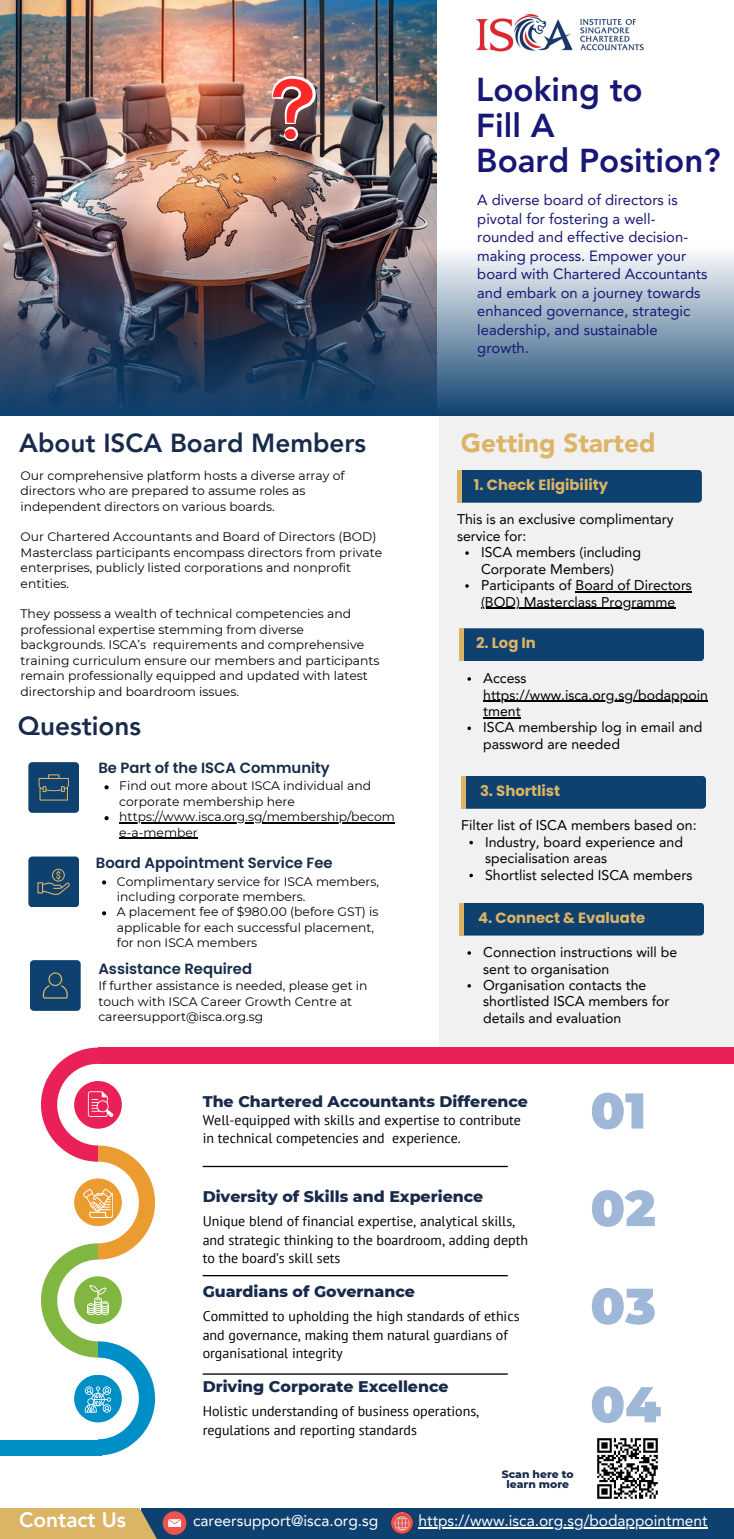
<style>
.page{position:relative;width:734px;height:1539px;background:#fff}
.page>*{position:absolute;margin:0;border:0;box-sizing:border-box;transform-origin:0 0}
.t1{font:900 50.23px "Montserrat";color:#9fb8d8}
.t2{font:800 33.07px/35.4px "Avenir LT Pro";color:#181775}
.t3{font:800 26.07px "Avenir LT Pro";color:#182b4b}
.t4{font:900 26.07px "Avenir LT Pro";color:#dbb466}
.t5{font:800 20.82px "Avenir LT Pro";color:#fff}
.t6{font:800 15.75px "Montserrat";color:#182b4b}
.t7{font:15.58px "Avenir LT Pro";color:#fff}
.t8{font:14.88px/18.6px "Avenir LT Pro";color:#181775}
.t9{font:600 14.88px "Poppins";color:#182b4b}
.t10{font:700 14.88px "Poppins";color:#dbb466}
.t11{font:14px/16.4px "Avenir LT Pro";color:#000}
.t12{font:14px/18.7px "PT Sans";color:#000}
.t13{font:12.25px/15.4px "Montserrat";color:#000}
.t14{font:800 10.67px/9.8px "Montserrat";color:#182b4b;text-align:center}
</style>
<div class="page">
<div style="left:439px;top:416px;width:295px;height:631px;background:#f1f1f1"></div>
<img style="left:0;top:0;width:436px;height:224px">
<img style="left:0;top:224px;width:734px;height:191px">
<div style="left:141px;top:1507px;width:593px;height:31px;background:#0e416f"></div>
<svg style="left:0;top:1507px;width:274px;height:31px;fill:#dbb466"></svg>
<div style="left:464px;top:903px;width:240px;height:32px;background:#0e416f"></div>
<div style="left:459px;top:902px;width:5px;height:33px;background:#dbb466"></div>
<svg style="left:467px;top:984px;width:4px;height:3px"></svg>
<div style="left:466px;top:776px;width:240px;height:32px;background:#0e416f"></div>
<div style="left:461px;top:775px;width:5px;height:33px;background:#dbb466"></div>
<svg style="left:469px;top:840px;width:4px;height:4px"></svg>
<svg style="left:469px;top:873px;width:4px;height:4px"></svg>
<div style="left:464px;top:628px;width:240px;height:33px;background:#0e416f"></div>
<div style="left:459px;top:628px;width:5px;height:33px;background:#dbb466"></div>
<hr style="left:483px;top:700px;width:225px;height:2px;background:#000">
<hr style="left:483px;top:717px;width:38px;height:1px;background:#000">
<svg style="left:467px;top:726px;width:4px;height:4px"></svg>
<div style="left:462px;top:470px;width:240px;height:32px;background:#0e416f"></div>
<div style="left:457px;top:470px;width:5px;height:32px;background:#dbb466"></div>
<svg style="left:465px;top:551px;width:4px;height:4px"></svg>
<svg style="left:465px;top:584px;width:4px;height:3px"></svg>
<hr style="left:575px;top:591px;width:117px;height:1px;background:#000">
<hr style="left:481px;top:607px;width:194px;height:2px;background:#000">
<div style="left:163px;top:1511px;width:23px;height:23px;background:#ef5350;border-radius:50%"></div>
<svg style="left:168px;top:1519px;width:13px;height:7px"></svg>
<img style="left:391px;top:1512px;width:21px;height:21px">
<svg style="left:271px;top:73px;width:46px;height:68px;background:#a66161"></svg>
<div style="left:28px;top:762px;width:51px;height:50px;background:#0e416f;border-radius:4px"></div>
<svg style="left:39px;top:774px;width:30px;height:26px"></svg>
<svg style="left:104px;top:785px;width:5px;height:4px"></svg>
<svg style="left:104px;top:816px;width:5px;height:4px"></svg>
<hr style="left:119px;top:822px;width:276px;height:1px;background:#000">
<hr style="left:119px;top:837px;width:79px;height:1px;background:#000">
<div style="left:28px;top:856px;width:51px;height:51px;background:#0e416f;border-radius:4px"></div>
<svg style="left:37px;top:868px;width:33px;height:27px"></svg>
<svg style="left:102px;top:880px;width:4px;height:4px"></svg>
<svg style="left:102px;top:911px;width:4px;height:4px"></svg>
<div style="left:30px;top:960px;width:51px;height:50px;background:#0e416f;border-radius:4px"></div>
<svg style="left:43px;top:972px;width:25px;height:26px"></svg>
<img style="left:475px;top:13px;width:169px;height:39px">
<hr style="left:418px;top:1527px;width:289px;height:1px;background:#fff">
<div style="left:98px;top:1047px;width:636px;height:16px;background:#e92156"></div>
<div style="left:0;top:1439px;width:101px;height:16px;background:#008ec6"></div>
<svg style="left:41px;top:1047px;width:114px;height:408px"></svg>
<hr style="left:203px;top:1373px;width:305px;height:1px;background:#000">
<hr style="left:203px;top:1274px;width:305px;height:2px;background:#000">
<hr style="left:203px;top:1165px;width:305px;height:2px;background:#000">
<img style="left:597px;top:1438px;width:61px;height:61px">
<p class="t2" style="left:476px;top:75px;width:246px">Looking to<br>Fill A<br>Board Position?</p>
<h4 class="t3" style="left:19px;top:432px;width:348px">About ISCA Board Members</h4>
<h6 class="t13" style="left:21px;top:467px;width:325px">Our comprehensive platform hosts a diverse array of directors who are prepared to assume roles as independent directors on various boards.</h6>
<p class="t13" style="left:21px;top:529px;width:363px">Our Chartered Accountants and Board of Directors (BOD)<br>Masterclass participants encompass directors from private enterprises, publicly listed corporations and nonprofit entities.</p>
<p class="t13" style="left:21px;top:606px;width:360px">They possess a wealth of technical competencies and professional expertise stemming from diverse backgrounds. ISCA’s requirements and comprehensive training curriculum ensure our members and participants remain professionally equipped and updated with latest directorship and boardroom issues.</p>
<h4 class="t3" style="left:18px;top:714px;width:125px">Questions</h4>
<h4 class="t9" style="left:98px;top:757px;width:233px">Be Part of the ISCA Community</h4>
<p class="t13" style="left:119px;top:778px;width:253px">Find out more about ISCA individual and corporate membership here</p>
<p class="t13" style="left:119px;top:809px;width:277px">https://www.isca.org.sg/membership/becom e-a-member</p>
<h4 class="t9" style="left:96px;top:852px;width:238px">Board Appointment Service Fee</h4>
<p class="t13" style="left:117px;top:873px;width:264px">Complimentary service for ISCA members, including corporate members.</p>
<h2 class="t13" style="left:117px;top:904px;width:263px">A placement fee of $980.00 (before GST) is applicable for each successful placement, for non ISCA members</h2>
<p class="t9" style="left:98px;top:958px;width:155px">Assistance Required</p>
<h6 class="t13" style="left:98px;top:977px;width:271px">If further assistance is needed, please get in touch with ISCA Career Growth Centre at careersupport@isca.org.sg</h6>
<h4 class="t8" style="left:477px;top:192px;width:232px">A diverse board of directors is pivotal for fostering a well&shy;rounded and effective decision&shy;making process. Empower your board with Chartered Accountants and embark on a journey towards enhanced governance, strategic leadership, and sustainable growth.</h4>
<p class="t4" style="left:461px;top:432px;width:196px">Getting Started</p>
<h4 class="t10" style="left:474px;top:474px;width:136px">1. Check Eligibility</h4>
<h4 class="t11" style="left:457px;top:512px;width:218px">This is an exclusive complimentary service for:</h4>
<p class="t11" style="left:481px;top:545px;width:161px">ISCA members (including<br>Corporate Members)</p>
<p class="t11" style="left:481px;top:578px;width:212px">Participants of Board of Directors</p>
<p class="t11" style="left:481px;top:594px;width:196px">(BOD) Masterclass Programme</p>
<p class="t10" style="left:476px;top:632px;width:61px">2. Log In</p>
<p class="t11" style="left:483px;top:671px;width:45px">Access</p>
<h2 class="t11" style="left:483px;top:687px;width:226px">https://www.isca.org.sg/bodappoin tment<br>ISCA membership log in email and</h2>
<p class="t11" style="left:483px;top:737px;width:138px">password are needed</p>
<p class="t10" style="left:480px;top:780px;width:82px">3. Shortlist</p>
<h5 class="t11" style="left:461px;top:818px;width:237px">Filter list of ISCA members based on:</h5>
<p class="t11" style="left:485px;top:835px;width:199px">Industry, board experience and specialisation areas</p>
<h2 class="t11" style="left:485px;top:867px;width:209px">Shortlist selected ISCA members</h2>
<h1 class="t10" style="left:478px;top:907px;width:168px">4. Connect &amp; Evaluate</h1>
<p class="t11" style="left:483px;top:945px;width:196px">Connection instructions will be sent to organisation</p>
<p class="t11" style="left:483px;top:978px;width:188px">Organisation contacts the shortlisted ISCA members for details and evaluation</p>
<p class="t6" style="left:203px;top:1091px;width:327px">The Chartered Accountants Difference</p>
<p class="t12" style="left:203px;top:1110px;width:320px">Well-equipped with skills and expertise to contribute in technical competencies and experience.</p>
<h4 class="t6" style="left:203px;top:1186px;width:282px">Diversity of Skills and Experience</h4>
<p class="t12" style="left:203px;top:1211px;width:327px">Unique blend of financial expertise, analytical skills, and strategic thinking to the boardroom, adding depth to the board’s skill sets</p>
<h6 class="t6" style="left:203px;top:1281px;width:214px">Guardians of Governance</h6>
<p class="t12" style="left:203px;top:1306px;width:318px">Committed to upholding the high standards of ethics and governance, making them natural guardians of organisational integrity</p>
<h4 class="t6" style="left:203px;top:1376px;width:247px">Driving Corporate Excellence</h4>
<h6 class="t12" style="left:203px;top:1401px;width:278px">Holistic understanding of business operations, regulations and reporting standards</h6>
<p class="t14" style="left:502px;top:1468px;width:73px">Scan here to learn more</p>
<p class="t1" style="left:590px;top:1079px;width:57px">01</p>
<p class="t1" style="left:590px;top:1177px;width:67px">02</p>
<h4 class="t1" style="left:590px;top:1275px;width:67px">03</h4>
<h6 class="t1" style="left:590px;top:1373px;width:72px">04</h6>
<p class="t5" style="left:19px;top:1511px;width:108px">Contact Us</p>
<p class="t7" style="left:193px;top:1514px;width:187px">careersupport@isca.org.sg</p>
<p class="t7" style="left:418px;top:1514px;width:290px">https://www.isca.org.sg/bodappointment</p>
</div>
